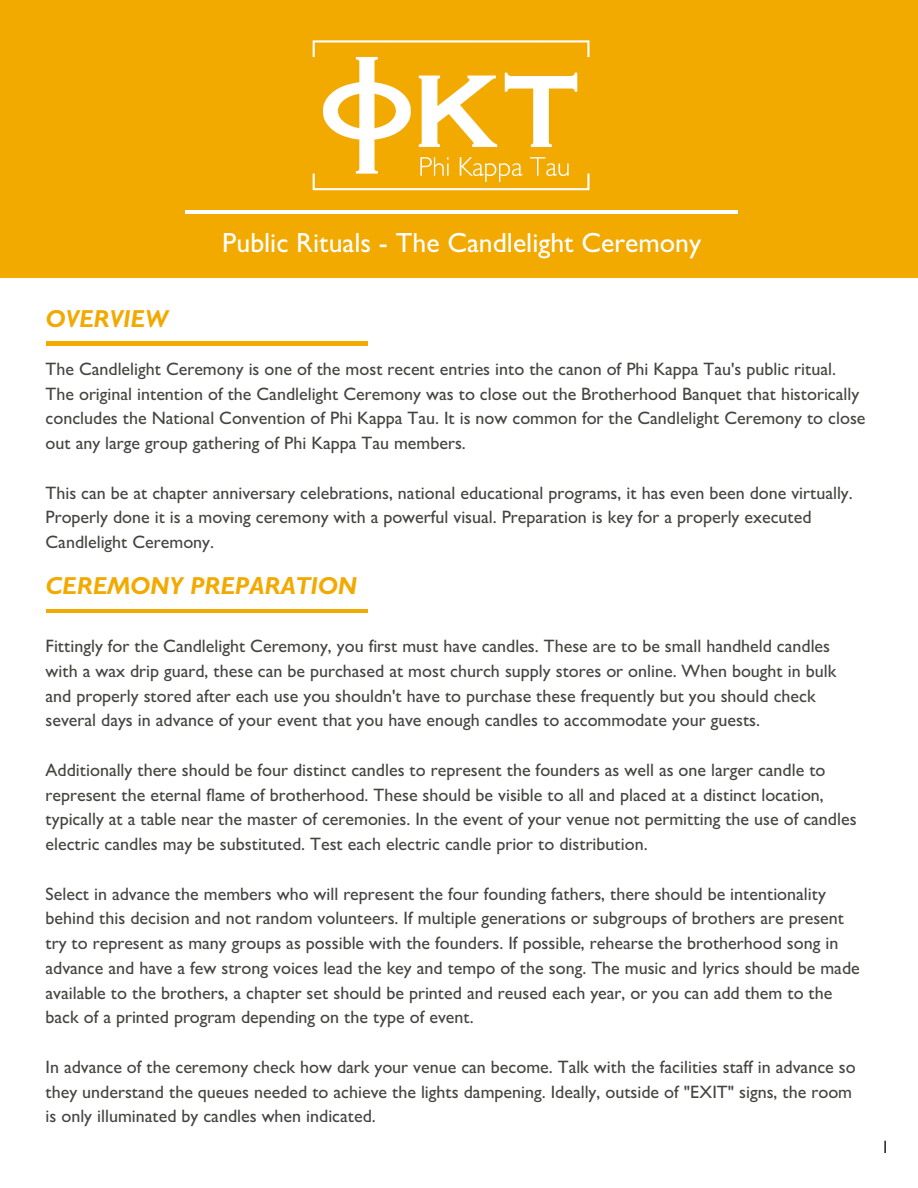
<style>
.page{position:relative;width:918px;height:1188px;background:#fff}
.page>*{position:absolute;margin:0;border:0;box-sizing:border-box;transform-origin:0 0}
.t1{font:500 27.75px "Gill Sans";color:#fff}
.t2{font:italic 700 24.6px "Gill Sans";color:#f2a900}
.t3{font:500 18px/24.8px "Gill Sans";color:#444440}
.t4{font:18px "Gill Sans";color:#000}
</style>
<div class="page">
<div style="left:0;top:0;width:918px;height:277px;background:#f2a900"></div>
<hr style="left:46px;top:342px;width:321px;height:3px;background:#f2a900">
<hr style="left:46px;top:609px;width:321px;height:4px;background:#f2a900">
<hr style="left:186px;top:210px;width:552px;height:4px;background:#fff">
<img style="left:312px;top:40px;width:278px;height:151px">
<p class="t1" style="left:222px;top:233px;width:481px">Public Rituals - The Candlelight Ceremony</p>
<p class="t2" style="left:46px;top:310px;width:124px">OVERVIEW</p>
<p class="t3" style="left:46px;top:359px;width:821px">The Candlelight Ceremony is one of the most recent entries into the canon of Phi Kappa Tau's public ritual.<br>The original intention of the Candlelight Ceremony was to close out the Brotherhood Banquet that historically concludes the National Convention of Phi Kappa Tau. It is now common for the Candlelight Ceremony to close out any large group gathering of Phi Kappa Tau members.</p>
<p class="t3" style="left:46px;top:483px;width:809px">This can be at chapter anniversary celebrations, national educational programs, it has even been done virtually.<br>Properly done it is a moving ceremony with a powerful visual. Preparation is key for a properly executed<br>Candlelight Ceremony.</p>
<p class="t2" style="left:46px;top:577px;width:313px">CEREMONY PREPARATION</p>
<p class="t3" style="left:46px;top:637px;width:792px">Fittingly for the Candlelight Ceremony, you first must have candles. These are to be small handheld candles with a wax drip guard, these can be purchased at most church supply stores or online. When bought in bulk and properly stored after each use you shouldn't have to purchase these frequently but you should check several days in advance of your event that you have enough candles to accommodate your guests.</p>
<p class="t3" style="left:46px;top:760px;width:813px">Additionally there should be four distinct candles to represent the founders as well as one larger candle to represent the eternal flame of brotherhood. These should be visible to all and placed at a distinct location, typically at a table near the master of ceremonies. In the event of your venue not permitting the use of candles electric candles may be substituted. Test each electric candle prior to distribution.</p>
<p class="t3" style="left:46px;top:884px;width:816px">Select in advance the members who will represent the four founding fathers, there should be intentionality behind this decision and not random volunteers. If multiple generations or subgroups of brothers are present try to represent as many groups as possible with the founders. If possible, rehearse the brotherhood song in advance and have a few strong voices lead the key and tempo of the song. The music and lyrics should be made available to the brothers, a chapter set should be printed and reused each year, or you can add them to the back of a printed program depending on the type of event.</p>
<p class="t3" style="left:46px;top:1057px;width:812px">In advance of the ceremony check how dark your venue can become. Talk with the facilities staff in advance so they understand the queues needed to achieve the lights dampening. Ideally, outside of "EXIT" signs, the room is only illuminated by candles when indicated.</p>
<p class="t4" style="left:881px;top:1141px;width:10px">1</p>
</div>
